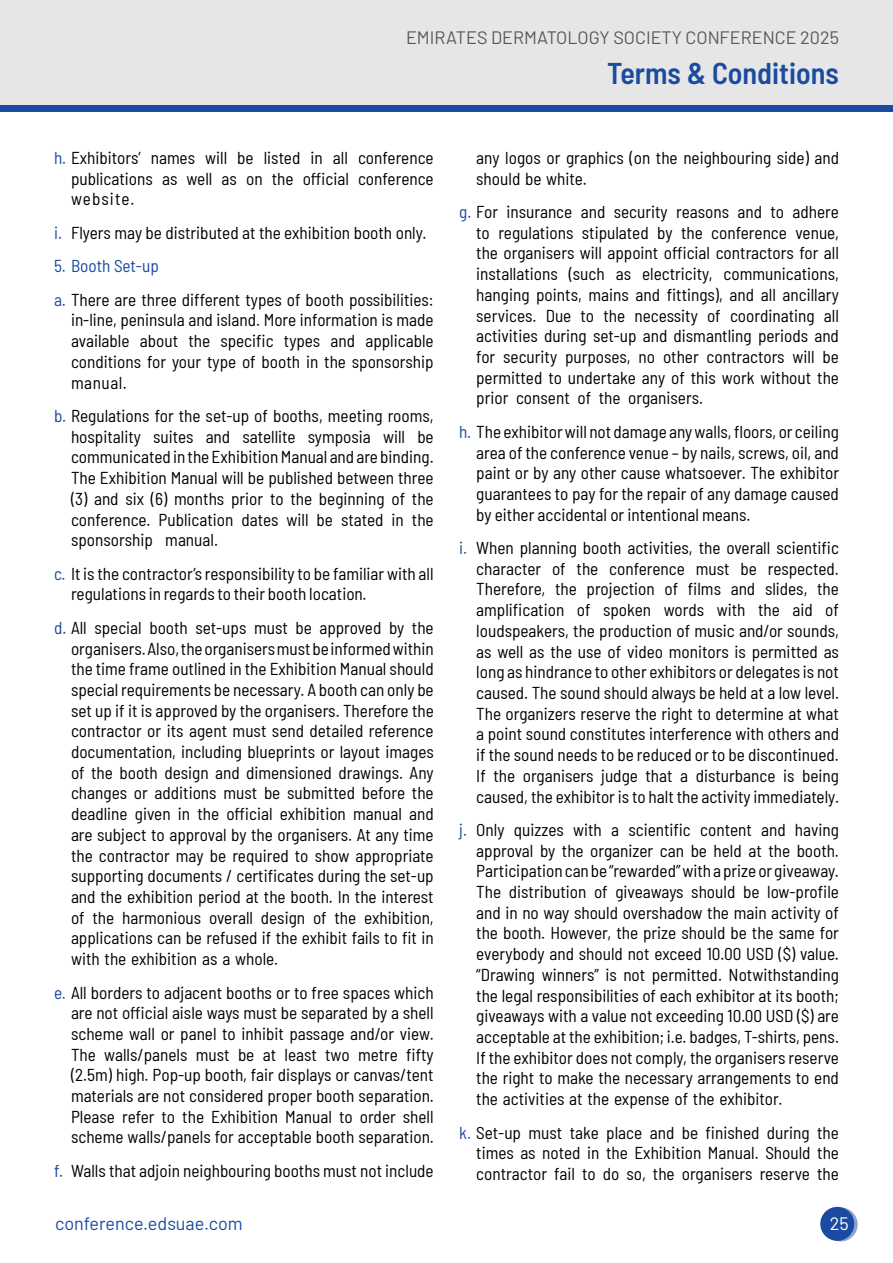
<style>
.page{position:relative;width:893px;height:1263px;background:#fff}
.page>*{position:absolute;margin:0;border:0;box-sizing:border-box;transform-origin:0 0}
.t1{font:600 semi-condensed 30px "Barlow";color:#1a4ba0}
.t2{font:18px "Barlow";color:#58595b}
.t3{font:18px "Barlow";color:#1a4ba0}
.t4{font:18px "Barlow";color:#fff}
.t5{font:semi-condensed 17.25px/20.7px "Barlow";color:#000;text-align:justify}
.s1{color:#1a4ba0}
</style>
<div class="page">
<div style="left:0;top:0;width:893px;height:106px;background:#e6e6e6"></div>
<div style="left:0;top:105px;width:893px;height:7px;background:#1a4ba0"></div>
<svg style="left:824px;top:1207px;width:34px;height:34px"></svg>
<div style="left:820px;top:1207px;width:34px;height:34px;background:#1a4ba0;border-radius:50%"></div>
<p class="t2" style="left:406px;top:25px;width:434px">EMIRATES DERMATOLOGY SOCIETY CONFERENCE 2025</p>
<h1 class="t1" style="left:607px;top:52px;width:233px">Terms &amp; Conditions</h1>
<p class="t5" style="left:71px;top:146px;width:364px;text-indent:-17px"><span class="s1">h.</span> Exhibitors’ names will be listed in all conference publications as well as on the official conference website.</p>
<p class="t5" style="left:54px;top:221px;width:374px"><span class="s1">i.</span> Flyers may be distributed at the exhibition booth only.</p>
<p class="t5" style="left:54px;top:248px;width:381px;line-height:33.5px"><span class="s1">5. Booth Set-up<br>a.</span> There are three different types of booth possibilities:</p>
<p class="t5" style="left:71px;top:309px;width:364px">in-line, peninsula and island. More information is made available about the specific types and applicable conditions for your type of booth in the sponsorship manual.</p>
<p class="t5" style="left:71px;top:404px;width:364px;text-indent:-17px"><span class="s1">b.</span> Regulations for the set-up of booths, meeting rooms, hospitality suites and satellite symposia will be communicated in the Exhibition Manual and are binding.<br>The Exhibition Manual will be published between three (3) and six (6) months prior to the beginning of the conference. Publication dates will be stated in the sponsorship manual.</p>
<p class="t5" style="left:71px;top:562px;width:364px;text-indent:-17px"><span class="s1">c.</span> It is the contractor’s responsibility to be familiar with all regulations in regards to their booth location.</p>
<p class="t5" style="left:71px;top:616px;width:364px;text-indent:-17px"><span class="s1">d.</span> All special booth set-ups must be approved by the organisers. Also, the organisers must be informed within the time frame outlined in the Exhibition Manual should special requirements be necessary. A booth can only be set up if it is approved by the organisers. Therefore the contractor or its agent must send detailed reference documentation, including blueprints or layout images of the booth design and dimensioned drawings. Any changes or additions must be submitted before the deadline given in the official exhibition manual and are subject to approval by the organisers. At any time the contractor may be required to show appropriate supporting documents / certificates during the set-up and the exhibition period at the booth. In the interest of the harmonious overall design of the exhibition, applications can be refused if the exhibit fails to fit in with the exhibition as a whole.</p>
<p class="t5" style="left:71px;top:981px;width:364px;text-indent:-17px"><span class="s1">e.</span> All borders to adjacent booths or to free spaces which are not official aisle ways must be separated by a shell scheme wall or panel to inhibit passage and/or view.<br>The walls/panels must be at least two metre fifty (2.5m) high. Pop-up booth, fair displays or canvas/tent materials are not considered proper booth separation.<br>Please refer to the Exhibition Manual to order shell scheme walls/panels for acceptable booth separation.</p>
<p class="t5" style="left:54px;top:1159px;width:381px"><span class="s1">f.</span> Walls that adjoin neighbouring booths must not include</p>
<p class="t5" style="left:476px;top:146px;width:364px">any logos or graphics (on the neighbouring side) and should be white.</p>
<p class="t5" style="left:476px;top:200px;width:364px;text-indent:-17px"><span class="s1">g.</span> For insurance and security reasons and to adhere to regulations stipulated by the conference venue, the organisers will appoint official contractors for all installations (such as electricity, communications, hanging points, mains and fittings), and all ancillary services. Due to the necessity of coordinating all activities during set-up and dismantling periods and for security purposes, no other contractors will be permitted to undertake any of this work without the prior consent of the organisers.</p>
<p class="t5" style="left:476px;top:420px;width:364px;text-indent:-17px"><span class="s1">h.</span> The exhibitor will not damage any walls, floors, or ceiling area of the conference venue – by nails, screws, oil, and paint or by any other cause whatsoever. The exhibitor guarantees to pay for the repair of any damage caused by either accidental or intentional means.</p>
<p class="t5" style="left:476px;top:536px;width:364px;text-indent:-17px"><span class="s1">i.</span> When planning booth activities, the overall scientific character of the conference must be respected.<br>Therefore, the projection of films and slides, the amplification of spoken words with the aid of loudspeakers, the production of music and/or sounds, as well as the use of video monitors is permitted as long as hindrance to other exhibitors or delegates is not caused. The sound should always be held at a low level.<br>The organizers reserve the right to determine at what a point sound constitutes interference with others and if the sound needs to be reduced or to be discontinued.<br>If the organisers judge that a disturbance is being caused, the exhibitor is to halt the activity immediately.</p>
<p class="t5" style="left:476px;top:818px;width:364px;text-indent:-17px"><span class="s1">j.</span> Only quizzes with a scientific content and having approval by the organizer can be held at the booth.<br>Participation can be “rewarded” with a prize or giveaway.<br>The distribution of giveaways should be low-profile and in no way should overshadow the main activity of the booth. However, the prize should be the same for everybody and should not exceed 10.00 USD ($) value. “Drawing winners” is not permitted. Notwithstanding the legal responsibilities of each exhibitor at its booth; giveaways with a value not exceeding 10.00 USD ($) are acceptable at the exhibition; i.e. badges, T-shirts, pens.<br>If the exhibitor does not comply, the organisers reserve the right to make the necessary arrangements to end the activities at the expense of the exhibitor.</p>
<p class="t5" style="left:476px;top:1121px;width:364px;text-indent:-17px"><span class="s1">k.</span> Set-up must take place and be finished during the times as noted in the Exhibition Manual. Should the contractor fail to do so, the organisers reserve the</p>
<p class="t3" style="left:55px;top:1210px;width:189px">conference.edsuae.com</p>
<p class="t4" style="left:830px;top:1210px;width:20px">25</p>
</div>
